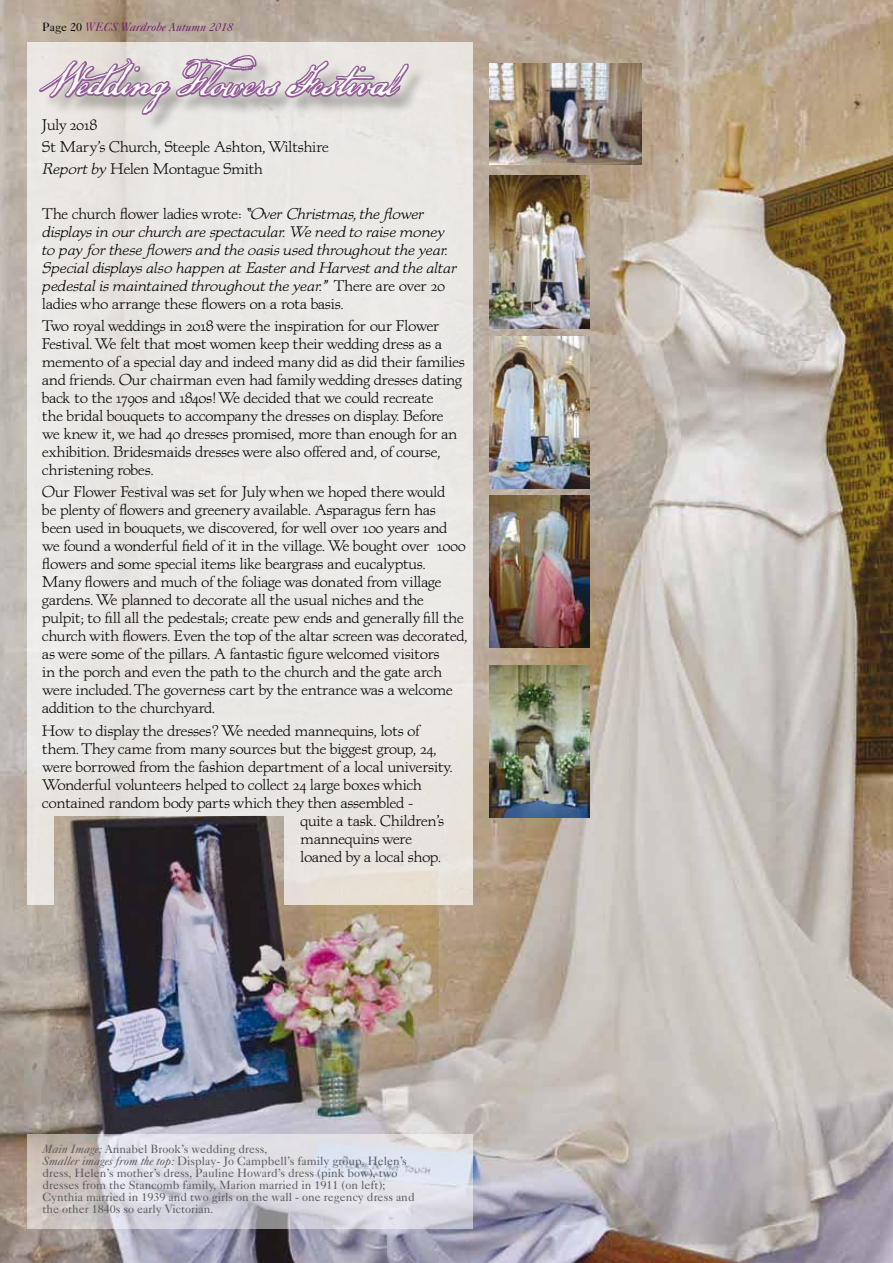
<style>
.page{position:relative;width:893px;height:1263px;background:#fff}
.page>*{position:absolute;margin:0;border:0;box-sizing:border-box;transform-origin:0 0}
.t1{font:45px "P22 Declaration Pro";color:#fff}
.t2{font:15px/18px "P22 Albion";color:#000}
.t3{font:italic 15px/18px "P22 Albion";color:#000}
.t4{font:12px/12px "Caslon Five Forty";color:#58585a}
.t5{font:italic 12px "Caslon Five Forty";color:#6e1873}
.s1{font-style:normal;color:#000}
.s2{font-style:italic}
.s3{font-style:normal}
</style>
<div class="page">
<img style="left:0;top:0;width:893px;height:1263px">
<div style="left:27px;top:42px;width:445px;height:862px;background:#eae7e5"></div>
<div style="left:41px;top:57px;width:385px;height:75px;background:#000;opacity:.25"></div>
<svg style="left:39px;top:51px;width:371px;height:65px"></svg>
<img style="left:489px;top:64px;width:152px;height:100px">
<img style="left:489px;top:176px;width:101px;height:152px">
<img style="left:489px;top:336px;width:101px;height:152px">
<img style="left:489px;top:496px;width:101px;height:152px">
<img style="left:489px;top:665px;width:101px;height:152px">
<img style="left:54px;top:816px;width:230px;height:318px">
<svg style="left:27px;top:1134px;width:445px;height:94px"></svg>
<p class="t5" style="left:43px;top:19px;width:192px"><span class="s1">Page 20</span> WECS Wardrobe Autumn 2018</p>
<h1 class="t1" style="left:42px;top:53px;width:356px">Wedding Flowers Festival</h1>
<p class="t2" style="left:42px;top:114px;width:288px;line-height:22.2px">July 2018<br>St Mary’s Church, Steeple Ashton, Wiltshire<br><span class="s2">Report by</span> Helen Montague Smith</p>
<p class="t3" style="left:42px;top:205px;width:416px"><span class="s3">The church flower ladies wrote:</span> “Over Christmas, the flower displays in our church are spectacular. We need to raise money to pay for these flowers and the oasis used throughout the year.<br>Special displays also happen at Easter and Harvest and the altar pedestal is maintained throughout the year.” <span class="s3">There are over 20 ladies who arrange these flowers on a rota basis.</span></p>
<p class="t2" style="left:42px;top:317px;width:424px">Two royal weddings in 2018 were the inspiration for our Flower Festival. We felt that most women keep their wedding dress as a memento of a special day and indeed many did as did their families and friends. Our chairman even had family wedding dresses dating back to the 1790s and 1840s! We decided that we could recreate<br>the bridal bouquets to accompany the dresses on display. Before<br>we knew it, we had 40 dresses promised, more than enough for an exhibition. Bridesmaids dresses were also offered and, of course, christening robes.</p>
<p class="t2" style="left:42px;top:483px;width:427px">Our Flower Festival was set for July when we hoped there would<br>be plenty of flowers and greenery available. Asparagus fern has been used in bouquets, we discovered, for well over 100 years and we found a wonderful field of it in the village. We bought over 1000 flowers and some special items like beargrass and eucalyptus.<br>Many flowers and much of the foliage was donated from village gardens. We planned to decorate all the usual niches and the pulpit; to fill all the pedestals; create pew ends and generally fill the church with flowers. Even the top of the altar screen was decorated, as were some of the pillars. A fantastic figure welcomed visitors<br>in the porch and even the path to the church and the gate arch were included. The governess cart by the entrance was a welcome addition to the churchyard.</p>
<p class="t2" style="left:42px;top:722px;width:379px">How to display the dresses? We needed mannequins, lots of</p>
<p class="t2" style="left:42px;top:740px;width:396px">them. They came from many sources but the biggest group, 24,</p>
<p class="t2" style="left:42px;top:758px;width:412px">were borrowed from the fashion department of a local university.</p>
<p class="t2" style="left:42px;top:776px;width:381px">Wonderful volunteers helped to collect 24 large boxes which</p>
<p class="t2" style="left:42px;top:794px;width:372px">contained random body parts which they then assembled –</p>
<p class="t2" style="left:301px;top:812px;width:145px">quite a task. Children’s</p>
<p class="t2" style="left:301px;top:830px;width:113px">mannequins were</p>
<p class="t2" style="left:301px;top:848px;width:142px">loaned by a local shop.</p>
<p class="t4" style="left:43px;top:1142px;width:374px"><span class="s2">Main Image:</span> Annabel Brook’s wedding dress,<br><span class="s2">Smaller images from the top:</span> Display- Jo Campbell’s family group, Helen’s dress, Helen’s mother’s dress, Pauline Howard’s dress (pink bow), two dresses from the Stancomb family, Marion married in 1911 (on left); Cynthia married in 1939 and two girls on the wall - one regency dress and the other 1840s so early Victorian.</p>
</div>
